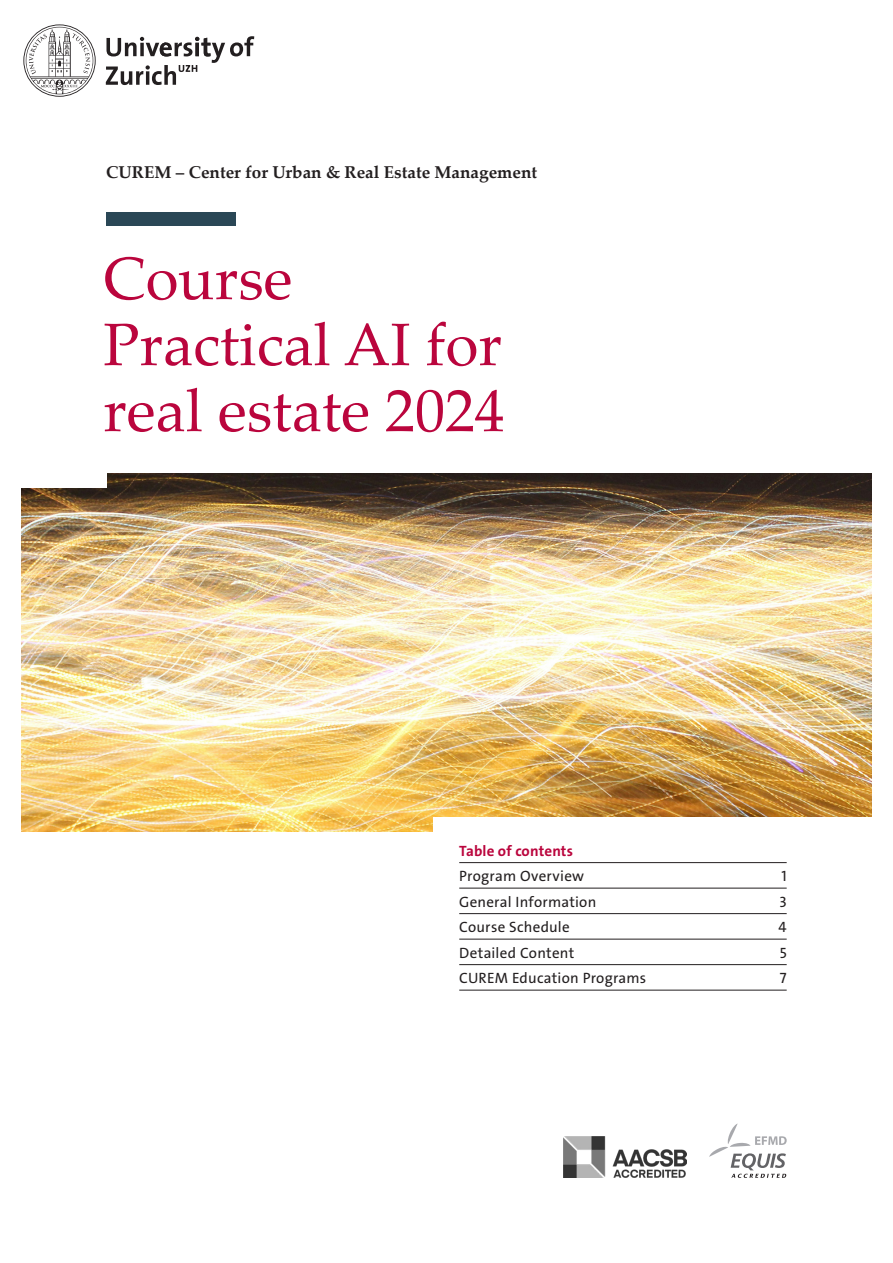
<style>
.page{position:relative;width:893px;height:1263px;background:#fff}
.page>*{position:absolute;margin:0;border:0;box-sizing:border-box;transform-origin:0 0}
._00_Kompaktkurs{font:60px/66px "Palatino Linotype";color:#ba053d}
.UZH_Einheit_Autor{font:700 17.1px "Palatino Linotype";color:#231f20}
.Inhaltsverzeichnis_Text{font:15px "The Sans LP5 Plain";letter-spacing:.015em;color:#231f20}
.Inhaltsverzeichnis_Titel{font:15px "The Sans LP7 Bld";letter-spacing:.01em;color:#ba053d}
</style>
<div class="page">
<svg style="left:23px;top:24px;width:231px;height:73px"></svg>
<img style="left:21px;top:474px;width:851px;height:357px">
<div style="left:106px;top:213px;width:130px;height:13px;background:#2a4756"></div>
<hr style="left:459px;top:862px;width:328px;height:1px;background:#231f20">
<hr style="left:459px;top:888px;width:328px;height:1px;background:#231f20">
<hr style="left:459px;top:913px;width:328px;height:1px;background:#231f20">
<hr style="left:459px;top:939px;width:328px;height:1px;background:#231f20">
<hr style="left:459px;top:964px;width:328px;height:1px;background:#231f20">
<hr style="left:459px;top:990px;width:328px;height:1px;background:#231f20">
<div style="left:434px;top:817px;width:459px;height:27px;background:#fff"></div>
<div style="left:0;top:460px;width:106px;height:27px;background:#fff"></div>
<svg style="left:709px;top:1123px;width:78px;height:55px"></svg>
<img style="left:563px;top:1136px;width:124px;height:42px">
<p class="UZH_Einheit_Autor" style="left:106px;top:160px;width:432px">CUREM – Center for Urban &amp; Real Estate Management</p>
<p class="_00_Kompaktkurs" style="left:103px;top:243px;width:191px">Course</p>
<p class="_00_Kompaktkurs" style="left:103px;top:309px;width:402px">Practical AI for real estate 2024</p>
<p class="Inhaltsverzeichnis_Titel" style="left:459px;top:841px;width:115px">Table of contents</p>
<p class="Inhaltsverzeichnis_Text" style="left:459px;top:867px;width:126px">Program Overview</p>
<p class="Inhaltsverzeichnis_Text" style="left:781px;top:867px;width:7px">1</p>
<p class="Inhaltsverzeichnis_Text" style="left:459px;top:892px;width:139px">General Information</p>
<p class="Inhaltsverzeichnis_Text" style="left:779px;top:892px;width:9px">3</p>
<p class="Inhaltsverzeichnis_Text" style="left:459px;top:918px;width:112px">Course Schedule</p>
<p class="Inhaltsverzeichnis_Text" style="left:778px;top:918px;width:10px">4</p>
<p class="Inhaltsverzeichnis_Text" style="left:459px;top:943px;width:117px">Detailed Content</p>
<p class="Inhaltsverzeichnis_Text" style="left:780px;top:943px;width:8px">5</p>
<p class="Inhaltsverzeichnis_Text" style="left:459px;top:969px;width:188px">CUREM Education Programs</p>
<p class="Inhaltsverzeichnis_Text" style="left:780px;top:969px;width:8px">7</p>
</div>
